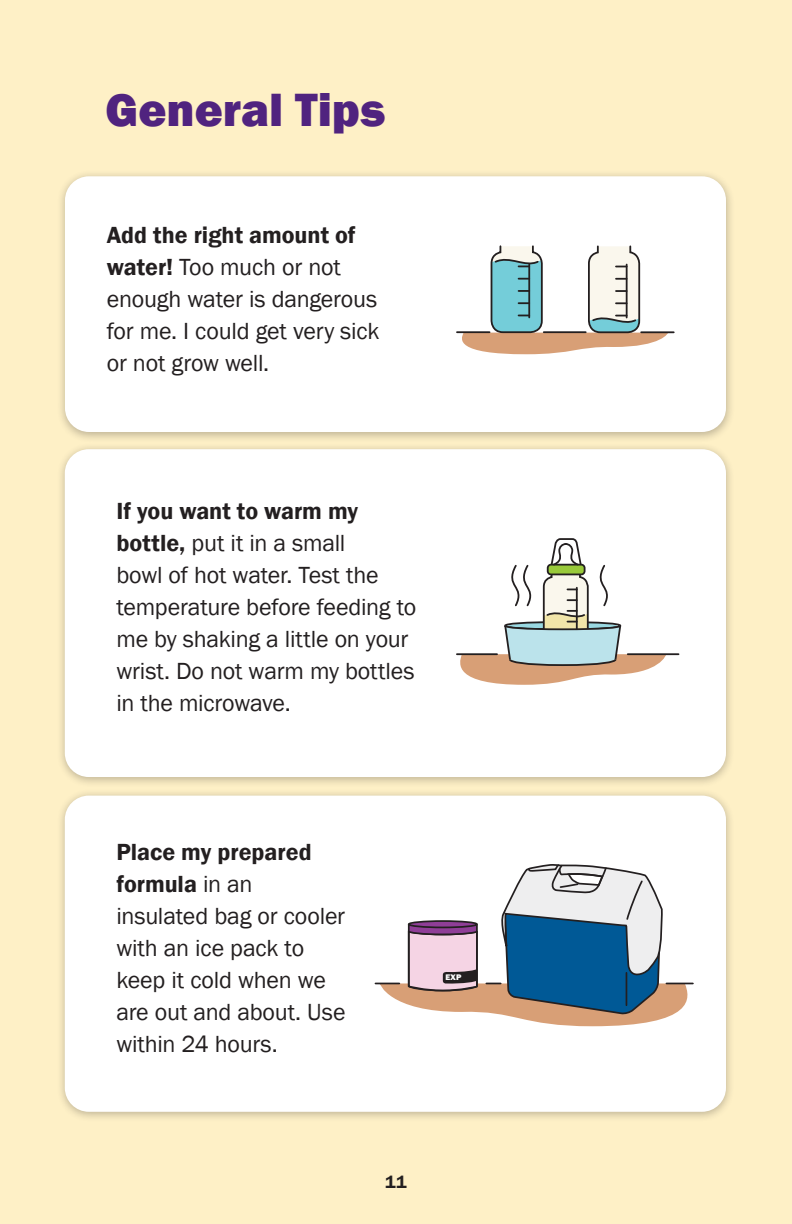
<style>
.page{position:relative;width:792px;height:1224px;background:#fef0c6}
.page>*{position:absolute;margin:0;border:0;box-sizing:border-box;transform-origin:0 0}
.t1{font:800 48px "Franklin Gothic";color:#50237f}
.t2{font:24px/32px "Franklin Gothic";letter-spacing:-.01em;color:#231f20}
.t3{font:600 18px "Franklin Gothic";color:#231f20}
.t4{font:800 8.4px "Franklin Gothic";color:#fff}
.s1{font-weight:600}
</style>
<div class="page">
<div style="left:56px;top:443px;width:679px;height:345px;background:#231f20;opacity:.3"></div>
<div style="left:65px;top:449px;width:661px;height:328px;background:#fff;border-radius:24px"></div>
<div style="left:56px;top:170px;width:679px;height:273px;background:#231f20;opacity:.3"></div>
<div style="left:65px;top:176px;width:661px;height:256px;background:#fff;border-radius:24px"></div>
<div style="left:56px;top:789px;width:679px;height:333px;background:#231f20;opacity:.3"></div>
<div style="left:65px;top:796px;width:661px;height:316px;background:#fff;border-radius:24px"></div>
<hr style="left:641px;top:331px;width:33px;height:2px;background:#231f20">
<svg style="left:456px;top:245px;width:212px;height:109px"></svg>
<hr style="left:626px;top:265px;width:2px;height:53px;background:#231f20">
<hr style="left:628px;top:653px;width:51px;height:2px;background:#231f20">
<svg style="left:456px;top:538px;width:210px;height:147px"></svg>
<svg style="left:375px;top:864px;width:319px;height:162px"></svg>
<hr style="left:626px;top:973px;width:1px;height:32px;background:#231f20">
<h2 class="t1" style="left:106px;top:79px;width:282px">General Tips</h2>
<p class="t2" style="left:107px;top:220px;width:274px"><span class="s1">Add the right amount of water!</span> Too much or not enough water is dangerous for me. I could get very sick or not grow well.</p>
<p class="t2" style="left:116px;top:496px;width:302px"><span class="s1">If you want to warm my bottle,</span> put it in a small<br>bowl of hot water. Test the temperature before feeding to me by shaking a little on your wrist. Do not warm my bottles in the microwave.</p>
<p class="t2" style="left:116px;top:837px;width:231px"><span class="s1">Place my prepared formula</span> in an insulated bag or cooler with an ice pack to keep it cold when we are out and about. Use within 24 hours.</p>
<p class="t4" style="left:446px;top:972px;width:18px">EXP</p>
<p class="t3" style="left:385px;top:1171px;width:23px">11</p>
</div>
